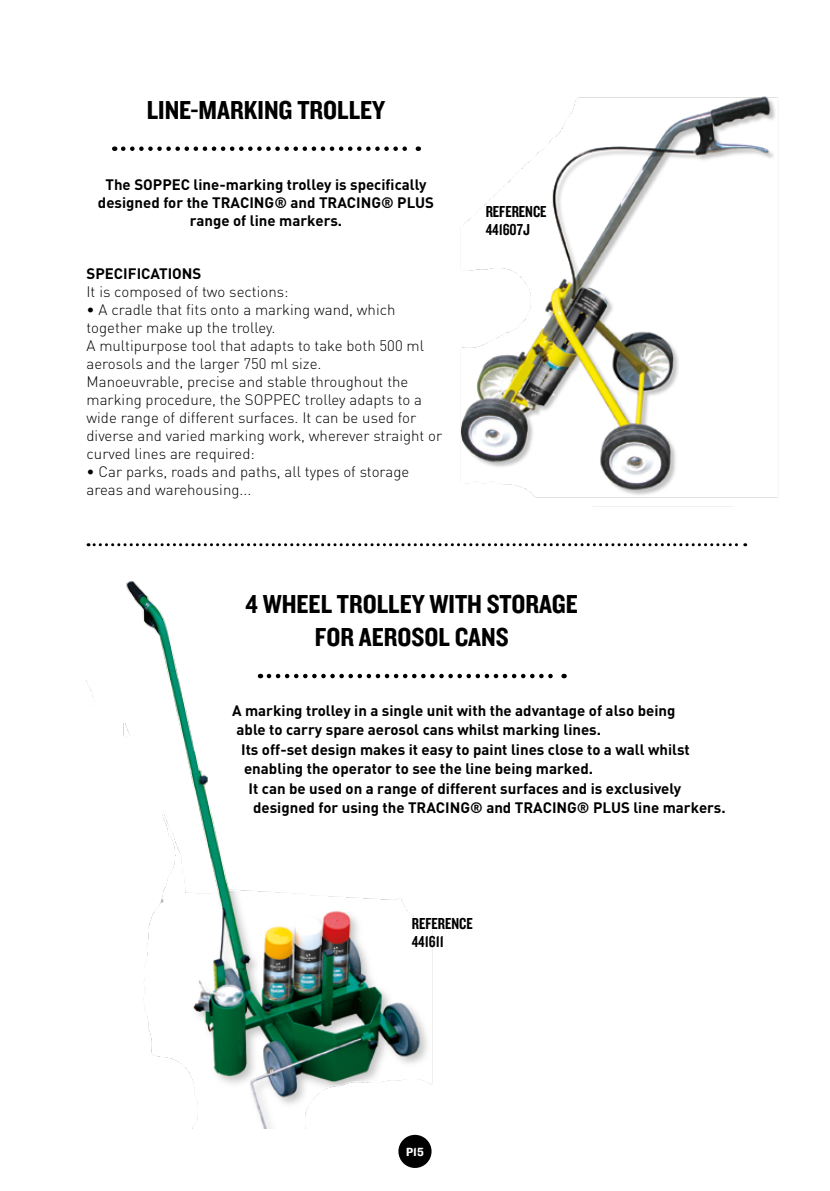
<style>
.page{position:relative;width:830px;height:1191px;background:#fff}
.page>*{position:absolute;margin:0;border:0;box-sizing:border-box;transform-origin:0 0}
.t1{font:27px/32.4px "Knockout HTF50 Welterweight";color:#000;text-align:center}
.t2{font:16.5px/18px "Knockout HTF49 Liteweight";color:#000}
.t3{font:700 15px/18px "DIN";color:#000;text-align:center}
.t4{font:300 15px/18px "DIN";color:#000}
.t5{font:12.3px "Knockout HTF51 Middleweight";color:#fff}
</style>
<div class="page">
<img style="left:460px;top:96px;width:318px;height:402px">
<svg style="left:123px;top:146px;width:295px;height:5px"></svg>
<svg style="left:88px;top:543px;width:657px;height:3px"></svg>
<img style="left:86px;top:581px;width:347px;height:547px">
<svg style="left:269px;top:674px;width:295px;height:4px"></svg>
<div style="left:398px;top:1134px;width:33px;height:34px;background:#000;border-radius:50%"></div>
<h1 class="t1" style="left:147px;top:94px;width:240px">LINE-MARKING TROLLEY</h1>
<p class="t3" style="left:98px;top:175px;width:337px">The SOPPEC line-marking trolley is specifically designed for the TRACING® and TRACING® PLUS range of line markers.</p>
<p class="t3" style="left:86px;top:264px;width:116px">SPECIFICATIONS</p>
<p class="t4" style="left:86px;top:283px;width:203px">It is composed of two sections:</p>
<p class="t4" style="left:86px;top:301px;width:357px">• A cradle that fits onto a marking wand, which together make up the trolley.<br>A multipurpose tool that adapts to take both 500 ml aerosols and the larger 750 ml size.<br>Manoeuvrable, precise and stable throughout the marking procedure, the SOPPEC trolley adapts to a wide range of different surfaces. It can be used for diverse and varied marking work, wherever straight or curved lines are required:</p>
<p class="t4" style="left:86px;top:463px;width:324px">• Car parks, roads and paths, all types of storage areas and warehousing...</p>
<p class="t2" style="left:485px;top:203px;width:62px">REFERENCE<br>441607J</p>
<h1 class="t1" style="left:245px;top:589px;width:333px">4 WHEEL TROLLEY WITH STORAGE<br>FOR AEROSOL CANS</h1>
<p class="t3" style="left:232px;top:700px;width:444px">A marking trolley in a single unit with the advantage of also being</p>
<p class="t3" style="left:236px;top:720px;width:366px">able to carry spare aerosol cans whilst marking lines.</p>
<p class="t3" style="left:241px;top:739px;width:450px">Its off-set design makes it easy to paint lines close to a wall whilst</p>
<p class="t3" style="left:244px;top:759px;width:350px">enabling the operator to see the line being marked.</p>
<p class="t3" style="left:248px;top:778px;width:434px">It can be used on a range of different surfaces and is exclusively</p>
<p class="t3" style="left:253px;top:798px;width:474px">designed for using the TRACING® and TRACING® PLUS line markers.</p>
<p class="t2" style="left:411px;top:914px;width:62px">REFERENCE<br>441611</p>
<p class="t5" style="left:406px;top:1145px;width:19px">P15</p>
</div>
